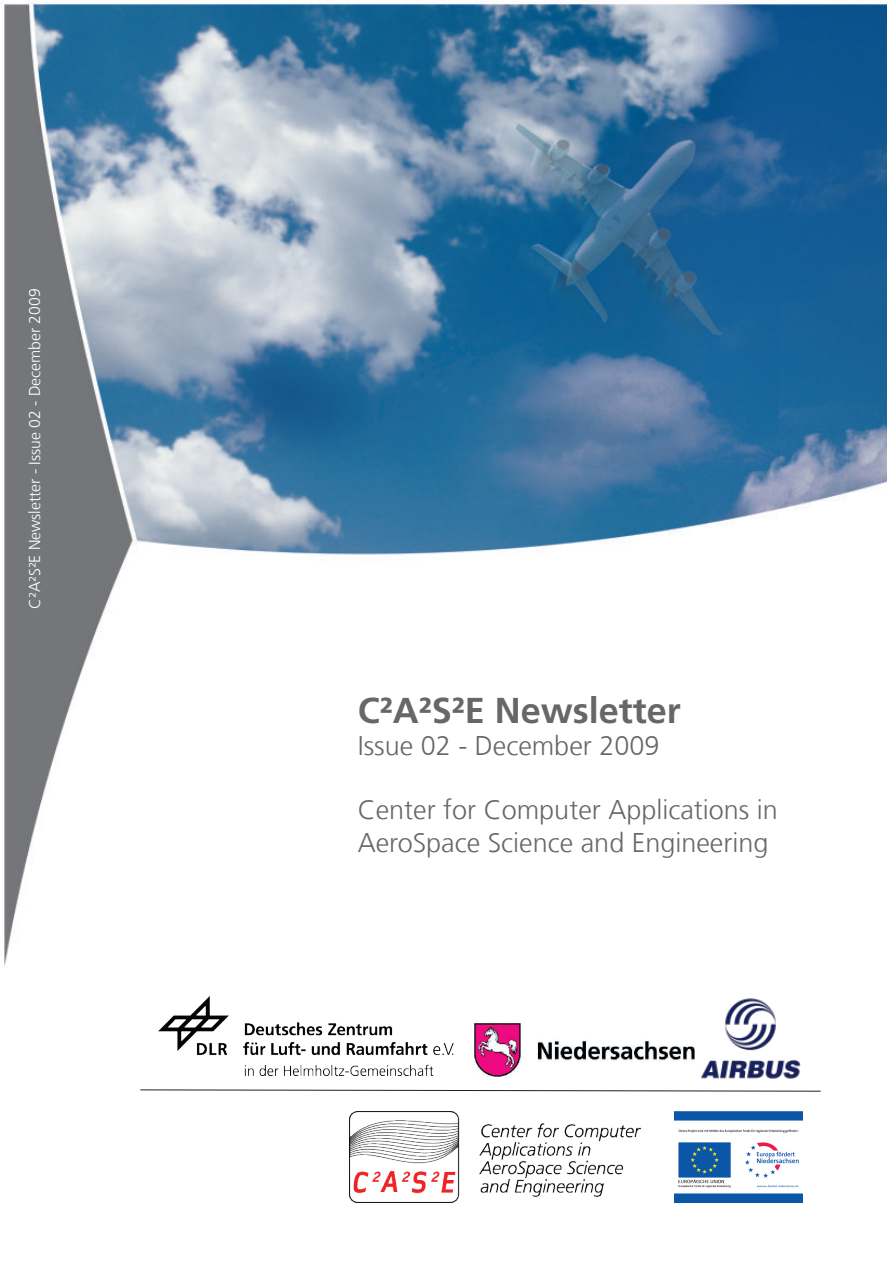
<style>
.page{position:relative;width:893px;height:1263px;background:#fff}
.page>*{position:absolute;margin:0;border:0;box-sizing:border-box;transform-origin:0 0}
.t1{font:700 36px "Frutiger";color:#67676a}
.t2{font:300 27px/32.2px "Frutiger";color:#67676a}
.t3{font:300 15.75px "Frutiger";color:#fff}
</style>
<div class="page">
<img style="left:4px;top:0;width:883px;height:1203px">
<img style="left:674px;top:1112px;width:128px;height:90px">
<img style="left:349px;top:1111px;width:292px;height:92px">
<img style="left:699px;top:996px;width:103px;height:85px">
<img style="left:475px;top:998px;width:224px;height:78px">
<img style="left:159px;top:996px;width:294px;height:79px">
<svg style="left:140px;top:1089px;width:681px;height:3px"></svg>
<p class="t3" style="left:28px;top:609px;width:321px;rotate:-90deg">C²A²S²E Newsletter - Issue 02 - December 2009</p>
<h1 class="t1" style="left:358px;top:696px;width:325px">C²A²S²E Newsletter</h1>
<p class="t2" style="left:358px;top:732px;width:303px">Issue 02 - December 2009</p>
<p class="t2" style="left:358px;top:796px;width:422px">Center for Computer Applications in<br>AeroSpace Science and Engineering</p>
</div>
